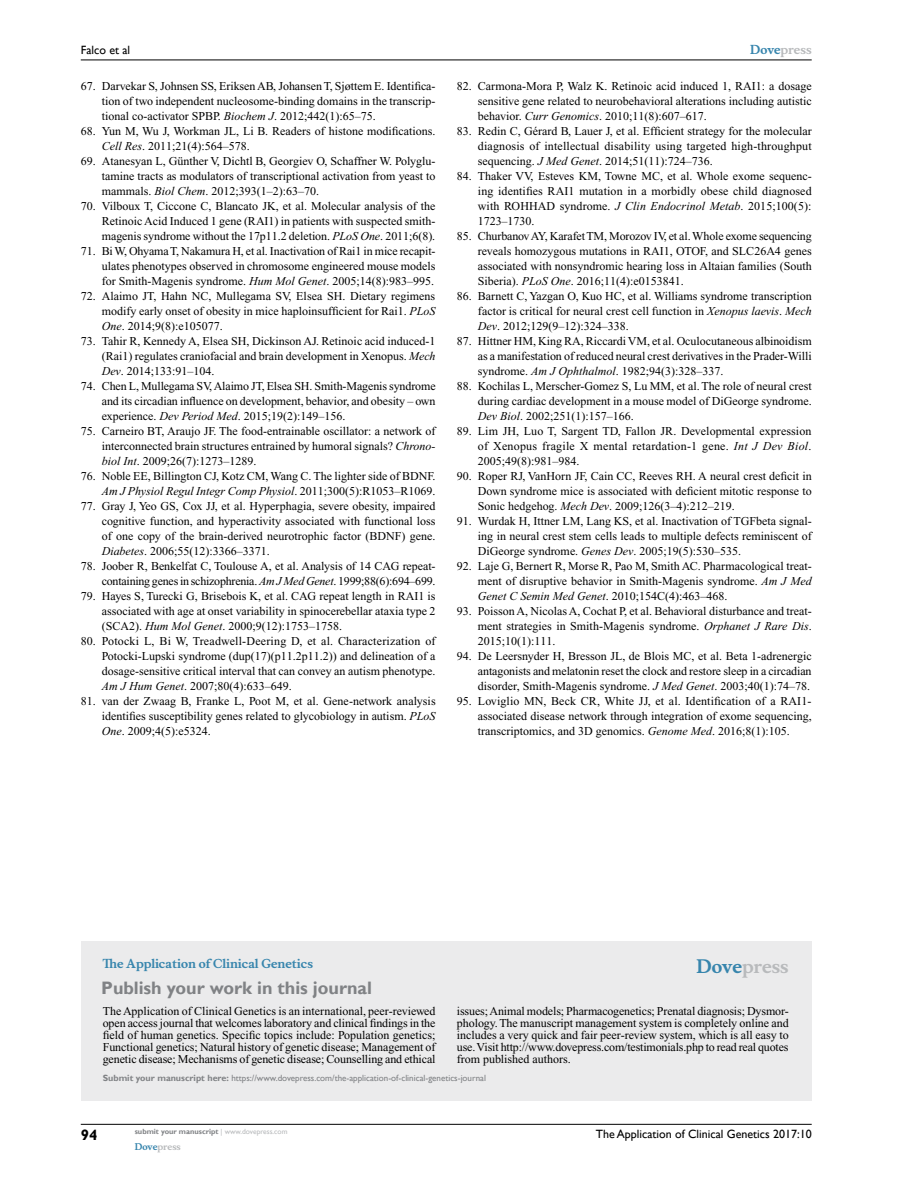
<style>
.page{position:relative;width:918px;height:1188px;background:#fff}
.page>*{position:absolute;margin:0;border:0;box-sizing:border-box;transform-origin:0 0}
.t1{font:700 18px "Gill Sans";color:#808285}
.t2{font:700 18px "Musee";color:#b8babc}
.t3{font:700 15px "Gill Sans";color:#000}
.t4{font:12px/15px "Times New Roman";color:#000;text-align:justify}
.t5{font:12px/15px "Times New Roman";letter-spacing:-.02em;color:#000;text-align:right}
.t6{font:12px "Gill Sans";color:#000}
.t7{font:700 12px "Musee";color:#3785ad}
.t8{font:700 12px "Musee";color:#b8babc}
.t9{font:9px "Gill Sans";color:#808285}
.t10{font:700 9px "Musee";color:#b8babc}
.t11{font:700 7.5px "Gill Sans";color:#808285}
.s1{font-style:italic}
.s2{color:#3785ad}
.s3{font-weight:700}
.s4{font-weight:400;color:#b8babc}
</style>
<div class="page">
<div style="left:81px;top:941px;width:731px;height:160px;background:#ebebec"></div>
<hr style="left:81px;top:1124px;width:731px;height:1px;background:#000">
<hr style="left:81px;top:60px;width:731px;height:1px;background:#000">
<p class="t6" style="left:81px;top:43px;width:51px">Falco et al</p>
<p class="t4" style="left:102px;top:79px;width:335px;text-indent:-21px">67. Darvekar S, Johnsen SS, Eriksen AB, Johansen T, Sjøttem E. Identifica&shy;tion of two independent nucleosome-binding domains in the transcrip&shy;tional co-activator SPBP. <span class="s1">Biochem J</span>. 2012;442(1):65–75.</p>
<p class="t4" style="left:102px;top:124px;width:335px;text-indent:-21px">68. Yun M, Wu J, Workman JL, Li B. Readers of histone modifications.<br><span class="s1">Cell Res</span>. 2011;21(4):564–578.</p>
<p class="t4" style="left:102px;top:154px;width:335px;text-indent:-21px">69. Atanesyan L, Günther V, Dichtl B, Georgiev O, Schaffner W. Polyglu&shy;tamine tracts as modulators of transcriptional activation from yeast to mammals. <span class="s1">Biol Chem</span>. 2012;393(1–2):63–70.</p>
<p class="t4" style="left:102px;top:199px;width:335px;text-indent:-21px">70. Vilboux T, Ciccone C, Blancato JK, et al. Molecular analysis of the Retinoic Acid Induced 1 gene (RAI1) in patients with suspected smith&shy;magenis syndrome without the 17p11.2 deletion. <span class="s1">PLoS One</span>. 2011;6(8).</p>
<p class="t4" style="left:102px;top:244px;width:335px;text-indent:-21px">71. Bi W, Ohyama T, Nakamura H, et al. Inactivation of Rai1 in mice recapit&shy;ulates phenotypes observed in chromosome engineered mouse models for Smith-Magenis syndrome. <span class="s1">Hum Mol Genet</span>. 2005;14(8):983–995.</p>
<p class="t4" style="left:102px;top:289px;width:335px;text-indent:-21px">72. Alaimo JT, Hahn NC, Mullegama SV, Elsea SH. Dietary regimens modify early onset of obesity in mice haploinsufficient for Rai1. <span class="s1">PLoS One</span>. 2014;9(8):e105077.</p>
<p class="t4" style="left:102px;top:334px;width:335px;text-indent:-21px">73. Tahir R, Kennedy A, Elsea SH, Dickinson AJ. Retinoic acid induced-1 (Rai1) regulates craniofacial and brain development in Xenopus. <span class="s1">Mech Dev</span>. 2014;133:91–104.</p>
<p class="t4" style="left:102px;top:379px;width:335px;text-indent:-21px">74. Chen L, Mullegama SV, Alaimo JT, Elsea SH. Smith-Magenis syndrome and its circadian influence on development, behavior, and obesity – own experience. <span class="s1">Dev Period Med</span>. 2015;19(2):149–156.</p>
<p class="t4" style="left:102px;top:424px;width:335px;text-indent:-21px">75. Carneiro BT, Araujo JF. The food-entrainable oscillator: a network of interconnected brain structures entrained by humoral signals? <span class="s1">Chrono&shy;biol Int</span>. 2009;26(7):1273–1289.</p>
<p class="t4" style="left:81px;top:469px;width:356px;text-align:right">76. Noble EE, Billington CJ, Kotz CM, Wang C. The lighter side of BDNF.<br><span class="s1">Am J Physiol Regul Integr Comp Physiol</span>. 2011;300(5):R1053–R1069.</p>
<p class="t4" style="left:102px;top:499px;width:335px;text-indent:-21px">77. Gray J, Yeo GS, Cox JJ, et al. Hyperphagia, severe obesity, impaired cognitive function, and hyperactivity associated with functional loss of one copy of the brain-derived neurotrophic factor (BDNF) gene.<br><span class="s1">Diabetes</span>. 2006;55(12):3366–3371.</p>
<p class="t5" style="left:81px;top:559px;width:356px">78. Joober R, Benkelfat C, Toulouse A, et al. Analysis of 14 CAG repeat&shy;containing genes in schizophrenia. <span class="s1">Am J Med Genet</span>. 1999;88(6):694–699.</p>
<p class="t4" style="left:102px;top:589px;width:335px;text-indent:-21px">79. Hayes S, Turecki G, Brisebois K, et al. CAG repeat length in RAI1 is associated with age at onset variability in spinocerebellar ataxia type 2 (SCA2). <span class="s1">Hum Mol Genet</span>. 2000;9(12):1753–1758.</p>
<p class="t4" style="left:102px;top:634px;width:335px;text-indent:-21px">80. Potocki L, Bi W, Treadwell-Deering D, et al. Characterization of Potocki-Lupski syndrome (dup(17)(p11.2p11.2)) and delineation of a dosage-sensitive critical interval that can convey an autism phenotype.<br><span class="s1">Am J Hum Genet</span>. 2007;80(4):633–649.</p>
<p class="t4" style="left:102px;top:694px;width:335px;text-indent:-21px">81. van der Zwaag B, Franke L, Poot M, et al. Gene-network analysis identifies susceptibility genes related to glycobiology in autism. <span class="s1">PLoS One</span>. 2009;4(5):e5324.</p>
<p class="t8" style="left:750px;top:43px;width:63px"><span class="s2">Dove</span>press</p>
<p class="t4" style="left:478px;top:79px;width:335px;text-indent:-21px">82. Carmona-Mora P, Walz K. Retinoic acid induced 1, RAI1: a dosage sensitive gene related to neurobehavioral alterations including autistic behavior. <span class="s1">Curr Genomics</span>. 2010;11(8):607–617.</p>
<p class="t4" style="left:478px;top:124px;width:335px;text-indent:-21px">83. Redin C, Gérard B, Lauer J, et al. Efficient strategy for the molecular diagnosis of intellectual disability using targeted high-throughput sequencing. <span class="s1">J Med Genet</span>. 2014;51(11):724–736.</p>
<p class="t4" style="left:478px;top:169px;width:336px;text-indent:-21px">84. Thaker VV, Esteves KM, Towne MC, et al. Whole exome sequenc&shy;ing identifies RAI1 mutation in a morbidly obese child diagnosed with ROHHAD syndrome. <span class="s1">J Clin Endocrinol Metab</span>. 2015;100(5):<br>1723–1730.</p>
<p class="t4" style="left:478px;top:229px;width:335px;text-indent:-21px">85. Churbanov AY, Karafet TM, Morozov IV, et al. Whole exome sequencing reveals homozygous mutations in RAI1, OTOF, and SLC26A4 genes associated with nonsyndromic hearing loss in Altaian families (South Siberia). <span class="s1">PLoS One</span>. 2016;11(4):e0153841.</p>
<p class="t4" style="left:478px;top:289px;width:335px;text-indent:-21px">86. Barnett C, Yazgan O, Kuo HC, et al. Williams syndrome transcription factor is critical for neural crest cell function in <span class="s1">Xenopus laevis</span>. <span class="s1">Mech Dev</span>. 2012;129(9–12):324–338.</p>
<p class="t4" style="left:478px;top:334px;width:335px;text-indent:-21px">87. Hittner HM, King RA, Riccardi VM, et al. Oculocutaneous albinoidism as a manifestation of reduced neural crest derivatives in the Prader-Willi syndrome. <span class="s1">Am J Ophthalmol</span>. 1982;94(3):328–337.</p>
<p class="t4" style="left:478px;top:379px;width:335px;text-indent:-21px">88. Kochilas L, Merscher-Gomez S, Lu MM, et al. The role of neural crest during cardiac development in a mouse model of DiGeorge syndrome.<br><span class="s1">Dev Biol</span>. 2002;251(1):157–166.</p>
<p class="t4" style="left:478px;top:424px;width:335px;text-indent:-21px">89. Lim JH, Luo T, Sargent TD, Fallon JR. Developmental expression of Xenopus fragile X mental retardation-1 gene. <span class="s1">Int J Dev Biol</span>.<br>2005;49(8):981–984.</p>
<p class="t4" style="left:478px;top:469px;width:335px;text-indent:-21px">90. Roper RJ, VanHorn JF, Cain CC, Reeves RH. A neural crest deficit in Down syndrome mice is associated with deficient mitotic response to Sonic hedgehog. <span class="s1">Mech Dev</span>. 2009;126(3–4):212–219.</p>
<p class="t4" style="left:478px;top:514px;width:335px;text-indent:-21px">91. Wurdak H, Ittner LM, Lang KS, et al. Inactivation of TGFbeta signal&shy;ing in neural crest stem cells leads to multiple defects reminiscent of DiGeorge syndrome. <span class="s1">Genes Dev</span>. 2005;19(5):530–535.</p>
<p class="t4" style="left:478px;top:559px;width:335px;text-indent:-21px">92. Laje G, Bernert R, Morse R, Pao M, Smith AC. Pharmacological treat&shy;ment of disruptive behavior in Smith-Magenis syndrome. <span class="s1">Am J Med Genet C Semin Med Genet</span>. 2010;154C(4):463–468.</p>
<p class="t4" style="left:478px;top:604px;width:335px;text-indent:-21px">93. Poisson A, Nicolas A, Cochat P, et al. Behavioral disturbance and treat&shy;ment strategies in Smith-Magenis syndrome. <span class="s1">Orphanet J Rare Dis</span>.<br>2015;10(1):111.</p>
<p class="t4" style="left:478px;top:649px;width:335px;text-indent:-21px">94. De Leersnyder H, Bresson JL, de Blois MC, et al. Beta 1-adrenergic antagonists and melatonin reset the clock and restore sleep in a circadian disorder, Smith-Magenis syndrome. <span class="s1">J Med Genet</span>. 2003;40(1):74–78.</p>
<p class="t4" style="left:478px;top:694px;width:335px;text-indent:-21px">95. Loviglio MN, Beck CR, White JJ, et al. Identification of a RAI1- associated disease network through integration of exome sequencing, transcriptomics, and 3D genomics. <span class="s1">Genome Med</span>. 2016;8(1):105.</p>
<p class="t7" style="left:103px;top:956px;width:212px">The Application of Clinical Genetics</p>
<h1 class="t1" style="left:101px;top:977px;width:272px">Publish your work in this journal</h1>
<h1 class="t2" style="left:697px;top:955px;width:94px"><span class="s2">Dove</span>press</h1>
<p class="t4" style="left:103px;top:1005px;width:334px;line-height:12px">The Application of Clinical Genetics is an international, peer-reviewed open access journal that welcomes laboratory and clinical findings in the field of human genetics. Specific topics include: Population genetics; Functional genetics; Natural history of genetic disease; Management of genetic disease; Mechanisms of genetic disease; Counselling and ethical</p>
<p class="t4" style="left:457px;top:1005px;width:333px;line-height:12px">issues; Animal models; Pharmacogenetics; Prenatal diagnosis; Dysmor&shy;phology. The manuscript management system is completely online and includes a very quick and fair peer-review system, which is all easy to use. Visit http://www.dovepress.com/testimonials.php to read real quotes from published authors.</p>
<p class="t9" style="left:103px;top:1072px;width:385px"><span class="s3">Submit your manuscript here:</span> https://www.dovepress.com/the-application-of-clinical-genetics-journal</p>
<p class="t3" style="left:81px;top:1126px;width:18px">94</p>
<p class="t11" style="left:135px;top:1127px;width:154px">submit your manuscript <span class="s4">| www.dovepress.com</span></p>
<p class="t10" style="left:135px;top:1141px;width:48px"><span class="s2">Dove</span>press</p>
<p class="t6" style="left:596px;top:1127px;width:217px">The Application of Clinical Genetics 2017:10</p>
</div>
